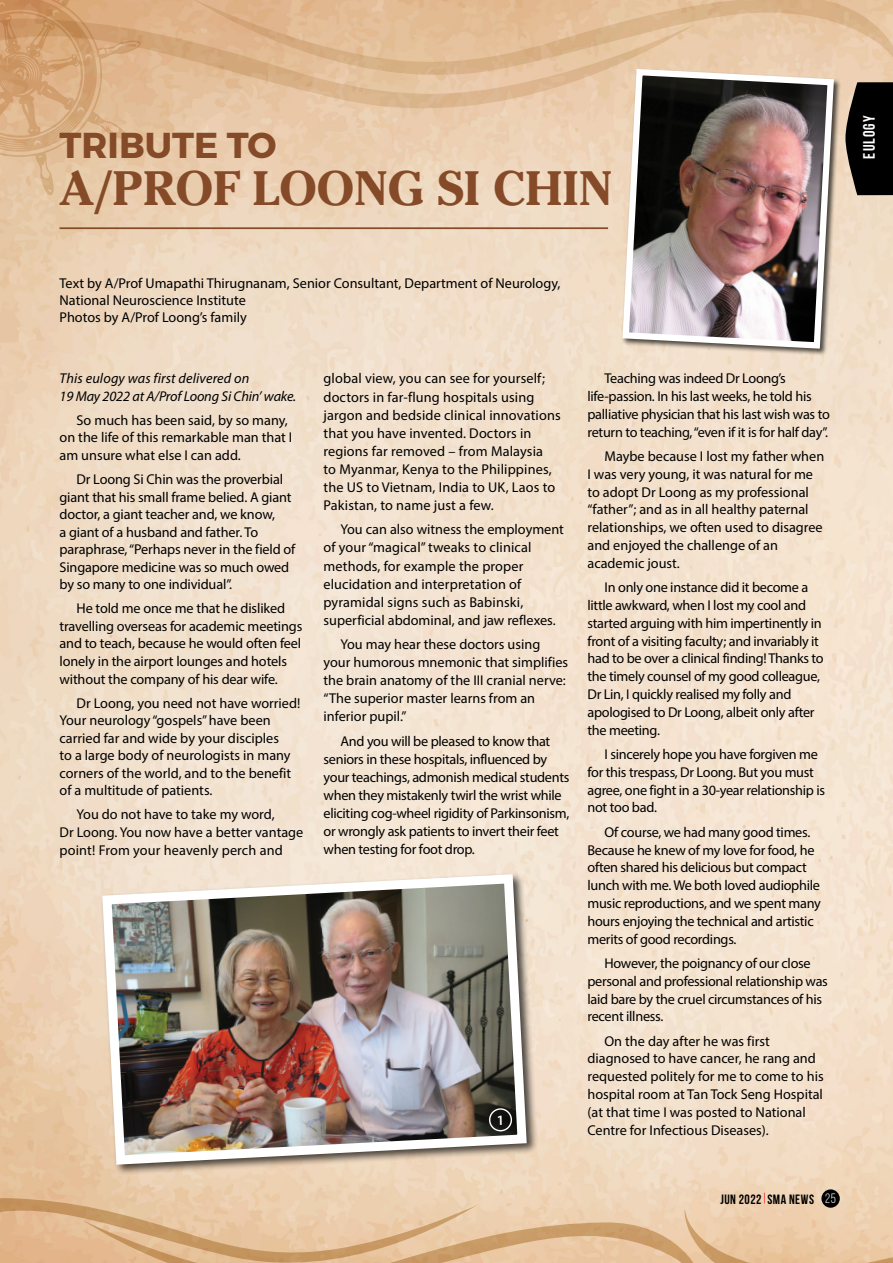
<style>
.page{position:relative;width:893px;height:1263px;background:#fff}
.page>*{position:absolute;margin:0;border:0;box-sizing:border-box;transform-origin:0 0}
.t1{font:700 48px "Cheltenham Std";color:#854a28}
.t2{font:700 36px "Montserrat";color:#854a28}
.t3{font:700 16.5px "Bebas Neue";letter-spacing:.065em;color:#fff}
.t4{font:14.25px/17.9px "Myriad Pro";letter-spacing:-.01em;color:#000}
.t5{font:14.25px/18px "Myriad Pro";letter-spacing:.01em;color:#000}
.t6{font:italic 14.25px/17.5px "Myriad Pro";letter-spacing:-.005em;color:#000}
.t7{font:700 13.5px "Bebas Neue";letter-spacing:.035em;color:#000}
.s1{font-weight:400;color:#fff}
</style>
<div class="page">
<img style="left:0;top:0;width:893px;height:1263px">
<svg style="left:0;top:0;width:141px;height:196px;background:#dfba93"></svg>
<svg style="left:1px;top:16px;width:618px;height:110px;background:#deb68f"></svg>
<svg style="left:191px;top:0;width:702px;height:98px;background:#e2bd98"></svg>
<div style="left:100px;top:872px;width:438px;height:304px;background:#000;opacity:.7"></div>
<img style="left:98px;top:869px;width:433px;height:300px">
<div style="left:621px;top:67px;width:220px;height:289px;background:#000;opacity:.7"></div>
<img style="left:619px;top:66px;width:218px;height:286px">
<hr style="left:60px;top:227px;width:548px;height:2px;background:#854a28">
<div style="left:489px;top:1108px;width:23px;height:23px;border:1px solid #fff;border-radius:50%"></div>
<svg style="left:821px;top:1189px;width:19px;height:19px"></svg>
<svg style="left:1px;top:1193px;width:892px;height:70px;background:#e4c19b"></svg>
<svg style="left:845px;top:82px;width:48px;height:113px;background:#1b1815"></svg>
<svg style="left:498px;top:1115px;width:4px;height:10px"></svg>
<h2 class="t2" style="left:60px;top:123px;width:218px">TRIBUTE TO</h2>
<h1 class="t1" style="left:60px;top:160px;width:554px">A/PROF LOONG SI CHIN</h1>
<p class="t4" style="left:60px;top:275px;width:502px;line-height:17.1px">Text by A/Prof Umapathi Thirugnanam, Senior Consultant, Department of Neurology,<br>National Neuroscience Institute<br>Photos by A/Prof Loong’s family</p>
<p class="t6" style="left:60px;top:370px;width:238px">This eulogy was first delivered on<br>19 May 2022 at A/Prof Loong Si Chin’ wake.</p>
<p class="t4" style="left:60px;top:411px;width:234px;text-indent:17px">So much has been said, by so many, on the life of this remarkable man that I am unsure what else I can add.</p>
<p class="t4" style="left:60px;top:470px;width:237px;text-indent:17px">Dr Loong Si Chin was the proverbial giant that his small frame belied. A giant doctor, a giant teacher and, we know,<br>a giant of a husband and father. To paraphrase, “Perhaps never in the field of Singapore medicine was so much owed by so many to one individual”.</p>
<p class="t4" style="left:60px;top:599px;width:244px;text-indent:17px">He told me once me that he disliked travelling overseas for academic meetings and to teach, because he would often feel lonely in the airport lounges and hotels without the company of his dear wife.</p>
<p class="t4" style="left:60px;top:694px;width:242px;text-indent:17px">Dr Loong, you need not have worried!<br>Your neurology “gospels” have been carried far and wide by your disciples<br>to a large body of neurologists in many corners of the world, and to the benefit of a multitude of patients.</p>
<p class="t4" style="left:60px;top:805px;width:245px;text-indent:17px">You do not have to take my word,<br>Dr Loong. You now have a better vantage point! From your heavenly perch and</p>
<p class="t5" style="left:323px;top:369px;width:239px">global view, you can see for yourself; doctors in far-flung hospitals using jargon and bedside clinical innovations that you have invented. Doctors in regions far removed – from Malaysia<br>to Myanmar, Kenya to the Philippines, the US to Vietnam, India to UK, Laos to Pakistan, to name just a few.</p>
<p class="t5" style="left:323px;top:520px;width:242px;text-indent:17px">You can also witness the employment of your “magical” tweaks to clinical methods, for example the proper elucidation and interpretation of pyramidal signs such as Babinski, superficial abdominal, and jaw reflexes.</p>
<p class="t4" style="left:323px;top:635px;width:246px;text-indent:17px">You may hear these doctors using your humorous mnemonic that simplifies the brain anatomy of the III cranial nerve: “The superior master learns from an inferior pupil.”</p>
<p class="t4" style="left:323px;top:732px;width:247px;text-indent:17px">And you will be pleased to know that seniors in these hospitals, influenced by your teachings, admonish medical students when they mistakenly twirl the wrist while eliciting cog-wheel rigidity of Parkinsonism, or wrongly ask patients to invert their feet when testing for foot drop.</p>
<p class="t4" style="left:587px;top:369px;width:244px;text-indent:17px">Teaching was indeed Dr Loong’s life-passion. In his last weeks, he told his palliative physician that his last wish was to return to teaching, “even if it is for half day”.</p>
<p class="t4" style="left:587px;top:447px;width:238px;text-indent:17px">Maybe because I lost my father when I was very young, it was natural for me to adopt Dr Loong as my professional “father”; and as in all healthy paternal relationships, we often used to disagree and enjoyed the challenge of an academic joust.</p>
<p class="t4" style="left:587px;top:578px;width:238px;text-indent:17px">In only one instance did it become a little awkward, when I lost my cool and started arguing with him impertinently in front of a visiting faculty; and invariably it had to be over a clinical finding! Thanks to the timely counsel of my good colleague, Dr Lin, I quickly realised my folly and apologised to Dr Loong, albeit only after the meeting.</p>
<p class="t4" style="left:587px;top:745px;width:239px;text-indent:17px">I sincerely hope you have forgiven me for this trespass, Dr Loong. But you must agree, one fight in a 30-year relationship is not too bad.</p>
<p class="t4" style="left:587px;top:823px;width:235px;text-indent:17px">Of course, we had many good times.<br>Because he knew of my love for food, he often shared his delicious but compact lunch with me. We both loved audiophile music reproductions, and we spent many hours enjoying the technical and artistic merits of good recordings.</p>
<p class="t4" style="left:587px;top:954px;width:242px;text-indent:17px">However, the poignancy of our close personal and professional relationship was laid bare by the cruel circumstances of his recent illness.</p>
<p class="t4" style="left:587px;top:1031px;width:238px;text-indent:17px">On the day after he was first diagnosed to have cancer, he rang and requested politely for me to come to his hospital room at Tan Tock Seng Hospital (at that time I was posted to National Centre for Infectious Diseases).</p>
<p class="t7" style="left:720px;top:1191px;width:117px">JUN 2022 SMA NEWS <span class="s1">25</span></p>
<p class="t3" style="left:860px;top:159px;width:44px;rotate:-90deg">EULOGY</p>
</div>
